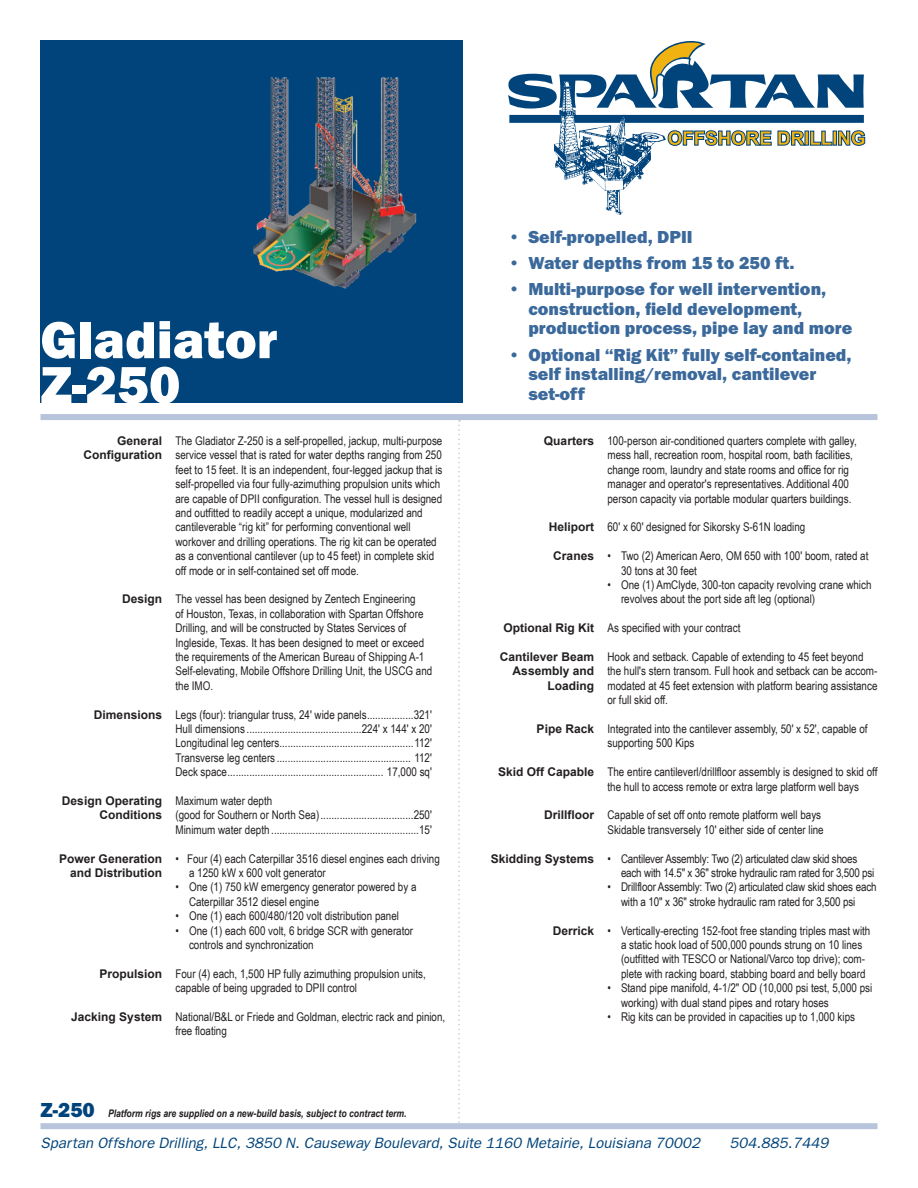
<style>
.page{position:relative;width:918px;height:1188px;background:#fff}
.page>*{position:absolute;margin:0;border:0;box-sizing:border-box;transform-origin:0 0}
.t1{font:800 54px/45px "Franklin Gothic H";color:#fff}
.t2{font:800 21px "Franklin Gothic H";color:#00447b}
.t3{font:800 18px/19.5px "Franklin Gothic H";color:#3b699b}
.t4{font:italic 15px "Franklin Gothic";color:#00447b}
.t5{font:12px/14.4px "Arial Narrow";color:#231f20}
.t6{font:700 12px/14.4px "Arial";color:#231f20;text-align:right}
.t7{font:italic 700 10.5px "Arial Narrow";color:#231f20}
</style>
<div class="page">
<div style="left:40px;top:1123px;width:838px;height:6px;background:#b8c4dc"></div>
<div style="left:40px;top:414px;width:838px;height:6px;background:#b8c4dc"></div>
<svg style="left:458px;top:420px;width:2px;height:704px"></svg>
<div style="left:40px;top:40px;width:423px;height:363px;background:#00447b"></div>
<svg style="left:508px;top:41px;width:358px;height:174px"></svg>
<img style="left:253px;top:77px;width:164px;height:212px">
<h1 class="t1" style="left:40px;top:318px;width:238px">Gladiator<br>Z-250</h1>
<p class="t6" style="left:83px;top:434px;width:80px">General<br>Configuration</p>
<p class="t6" style="left:122px;top:592px;width:42px">Design</p>
<p class="t6" style="left:94px;top:707px;width:70px">Dimensions</p>
<p class="t6" style="left:62px;top:794px;width:102px">Design Operating<br>Conditions</p>
<p class="t6" style="left:59px;top:851px;width:104px">Power Generation and Distribution</p>
<p class="t6" style="left:99px;top:966px;width:64px">Propulsion</p>
<p class="t6" style="left:71px;top:1010px;width:92px">Jacking System</p>
<p class="t5" style="left:176px;top:433px;width:268px">The Gladiator Z-250 is a self-propelled, jackup, multi-purpose service vessel that is rated for water depths ranging from 250 feet to 15 feet. It is an independent, four-legged jackup that is self-propelled via four fully-azimuthing propulsion units which are capable of DPII configuration. The vessel hull is designed and outfitted to readily accept a unique, modularized and cantileverable “rig kit” for performing conventional well workover and drilling operations. The rig kit can be operated as a conventional cantilever (up to 45 feet) in complete skid off mode or in self-contained set off mode.</p>
<p class="t5" style="left:176px;top:592px;width:258px">The vessel has been designed by Zentech Engineering<br>of Houston, Texas, in collaboration with Spartan Offshore Drilling, and will be constructed by States Services of Ingleside, Texas. It has been designed to meet or exceed the requirements of the American Bureau of Shipping A-1<br>Self-elevating, Mobile Offshore Drilling Unit, the USCG and the IMO.</p>
<p class="t5" style="left:176px;top:707px;width:258px;text-align:justify">Legs (four): triangular truss, 24' wide panels.................321' Hull dimensions ..........................................224' x 144' x 20' Longitudinal leg centers.................................................112' Transverse leg centers ................................................. 112' Deck space......................................................... 17,000 sq'</p>
<p class="t5" style="left:176px;top:793px;width:258px">Maximum water depth<br>(good for Southern or North Sea)..................................250'<br>Minimum water depth ......................................................15'</p>
<p class="t5" style="left:189px;top:851px;width:252px;text-indent:-14px">• Four (4) each Caterpillar 3516 diesel engines each driving a 1250 kW x 600 volt generator</p>
<p class="t5" style="left:189px;top:880px;width:229px;text-indent:-14px">• One (1) 750 kW emergency generator powered by a<br>Caterpillar 3512 diesel engine</p>
<p class="t5" style="left:176px;top:909px;width:225px">• One (1) each 600/480/120 volt distribution panel</p>
<p class="t5" style="left:189px;top:923px;width:226px;text-indent:-14px">• One (1) each 600 volt, 6 bridge SCR with generator controls and synchronization</p>
<p class="t5" style="left:176px;top:966px;width:252px">Four (4) each, 1,500 HP fully azimuthing propulsion units, capable of being upgraded to DPII control</p>
<p class="t5" style="left:176px;top:1009px;width:271px">National/B&amp;L or Friede and Goldman, electric rack and pinion, free floating</p>
<h2 class="t2" style="left:40px;top:1098px;width:56px">Z-250</h2>
<p class="t7" style="left:108px;top:1107px;width:300px">Platform rigs are supplied on a new-build basis, subject to contract term.</p>
<h3 class="t3" style="left:508px;top:227px;width:186px">• Self-propelled, DPII</h3>
<h3 class="t3" style="left:508px;top:254px;width:288px">• Water depths from 15 to 250 ft.</h3>
<h3 class="t3" style="left:528px;top:280px;width:325px;text-indent:-20px">• Multi-purpose for well intervention, construction, field development, production process, pipe lay and more</h3>
<h3 class="t3" style="left:528px;top:345px;width:325px;text-indent:-20px">• Optional “Rig Kit” fully self-contained, self installing/removal, cantilever set-off</h3>
<p class="t6" style="left:544px;top:434px;width:52px">Quarters</p>
<p class="t6" style="left:549px;top:520px;width:47px">Heliport</p>
<p class="t6" style="left:553px;top:549px;width:42px">Cranes</p>
<p class="t6" style="left:503px;top:621px;width:92px">Optional Rig Kit</p>
<p class="t6" style="left:500px;top:650px;width:96px">Cantilever Beam<br>Assembly and<br>Loading</p>
<p class="t6" style="left:537px;top:722px;width:59px">Pipe Rack</p>
<p class="t6" style="left:498px;top:765px;width:98px">Skid Off Capable</p>
<p class="t6" style="left:544px;top:808px;width:52px">Drillfloor</p>
<p class="t6" style="left:491px;top:851px;width:105px">Skidding Systems</p>
<p class="t6" style="left:553px;top:923px;width:43px">Derrick</p>
<p class="t5" style="left:608px;top:433px;width:251px">100-person air-conditioned quarters complete with galley, mess hall, recreation room, hospital room, bath facilities, change room, laundry and state rooms and office for rig manager and operator's representatives. Additional 400 person capacity via portable modular quarters buildings.</p>
<p class="t5" style="left:608px;top:520px;width:199px">60' x 60' designed for Sikorsky S-61N loading</p>
<p class="t5" style="left:621px;top:549px;width:249px;text-indent:-14px">• Two (2) American Aero, OM 650 with 100' boom, rated at<br>30 tons at 30 feet</p>
<p class="t5" style="left:621px;top:577px;width:252px;text-indent:-14px">• One (1) AmClyde, 300-ton capacity revolving crane which revolves about the port side aft leg (optional)</p>
<p class="t5" style="left:608px;top:621px;width:134px">As specified with your contract</p>
<p class="t5" style="left:608px;top:649px;width:271px">Hook and setback. Capable of extending to 45 feet beyond the hull's stern transom. Full hook and setback can be accom&shy;modated at 45 feet extension with platform bearing assistance or full skid off.</p>
<p class="t5" style="left:608px;top:721px;width:262px">Integrated into the cantilever assembly, 50' x 52', capable of supporting 500 Kips</p>
<p class="t5" style="left:608px;top:765px;width:272px">The entire cantileverl/drillfloor assembly is designed to skid off the hull to access remote or extra large platform well bays</p>
<p class="t5" style="left:608px;top:808px;width:218px">Capable of set off onto remote platform well bays<br>Skidable transversely 10' either side of center line</p>
<p class="t5" style="left:621px;top:851px;width:255px;text-indent:-14px">• Cantilever Assembly: Two (2) articulated claw skid shoes each with 14.5" x 36" stroke hydraulic ram rated for 3,500 psi</p>
<p class="t5" style="left:621px;top:880px;width:257px;text-indent:-14px">• Drillfloor Assembly: Two (2) articulated claw skid shoes each with a 10" x 36" stroke hydraulic ram rated for 3,500 psi</p>
<p class="t5" style="left:621px;top:923px;width:251px;text-indent:-14px">• Vertically-erecting 152-foot free standing triples mast with a static hook load of 500,000 pounds strung on 10 lines (outfitted with TESCO or National/Varco top drive); com&shy;plete with racking board, stabbing board and belly board</p>
<p class="t5" style="left:621px;top:981px;width:253px;text-indent:-14px">• Stand pipe manifold, 4-1/2" OD (10,000 psi test, 5,000 psi working) with dual stand pipes and rotary hoses</p>
<p class="t5" style="left:608px;top:1009px;width:249px">• Rig kits can be provided in capacities up to 1,000 kips</p>
<p class="t4" style="left:40px;top:1134px;width:661px">Spartan Offshore Drilling, LLC, 3850 N. Causeway Boulevard, Suite 1160 Metairie, Louisiana 70002</p>
<p class="t4" style="left:729px;top:1134px;width:100px">504.885.7449</p>
</div>
